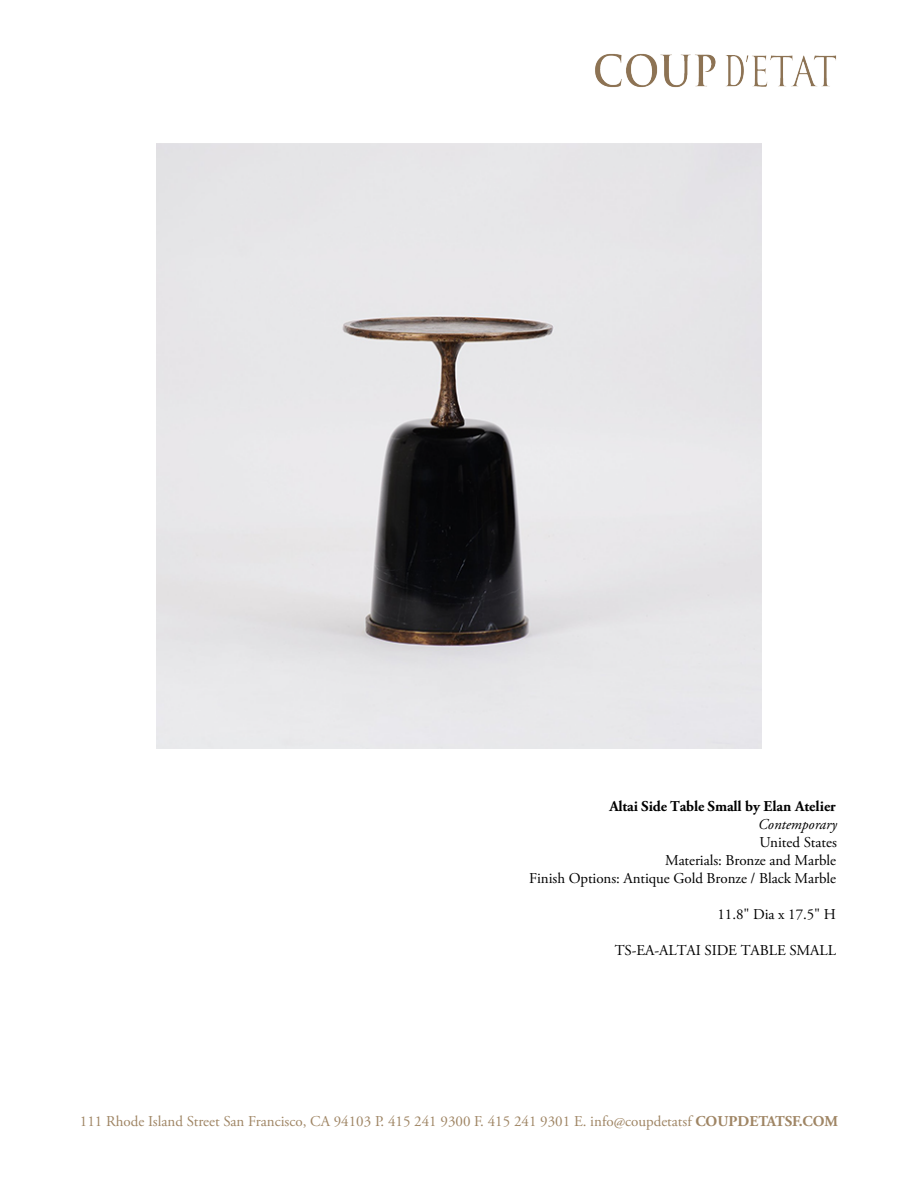
<style>
.page{position:relative;width:918px;height:1188px;background:#fff}
.page>*{position:absolute;margin:0;border:0;box-sizing:border-box;transform-origin:0 0}
.t1{font:15px/18px "Adobe Garamond Pro";letter-spacing:-.005em;color:#000;text-align:right}
.t2{font:15px "Adobe Garamond Pro";color:#9f8564}
.t3{font:700 15px "Adobe Garamond Pro";letter-spacing:-.01em;color:#000}
.t4{font:italic 15px "Adobe Garamond Pro";color:#000}
.s1{font-weight:700}
</style>
<div class="page">
<img style="left:595px;top:54px;width:242px;height:34px">
<img style="left:156px;top:143px;width:606px;height:605px">
<p class="t3" style="left:609px;top:798px;width:228px">Altai Side Table Small by Elan Atelier</p>
<p class="t4" style="left:758px;top:816px;width:80px">Contemporary</p>
<p class="t1" style="left:529px;top:834px;width:309px">United States<br>Materials: Bronze and Marble<br>Finish Options: Antique Gold Bronze / Black Marble</p>
<p class="t1" style="left:718px;top:906px;width:120px">11.8" Dia x 17.5" H</p>
<p class="t1" style="left:615px;top:942px;width:223px">TS-EA-ALTAI SIDE TABLE SMALL</p>
<p class="t2" style="left:80px;top:1112px;width:760px">111 Rhode Island Street San Francisco, CA 94103 P. 415 241 9300 F. 415 241 9301 E. info@coupdetatsf <span class="s1">COUPDETATSF.COM</span></p>
</div>
